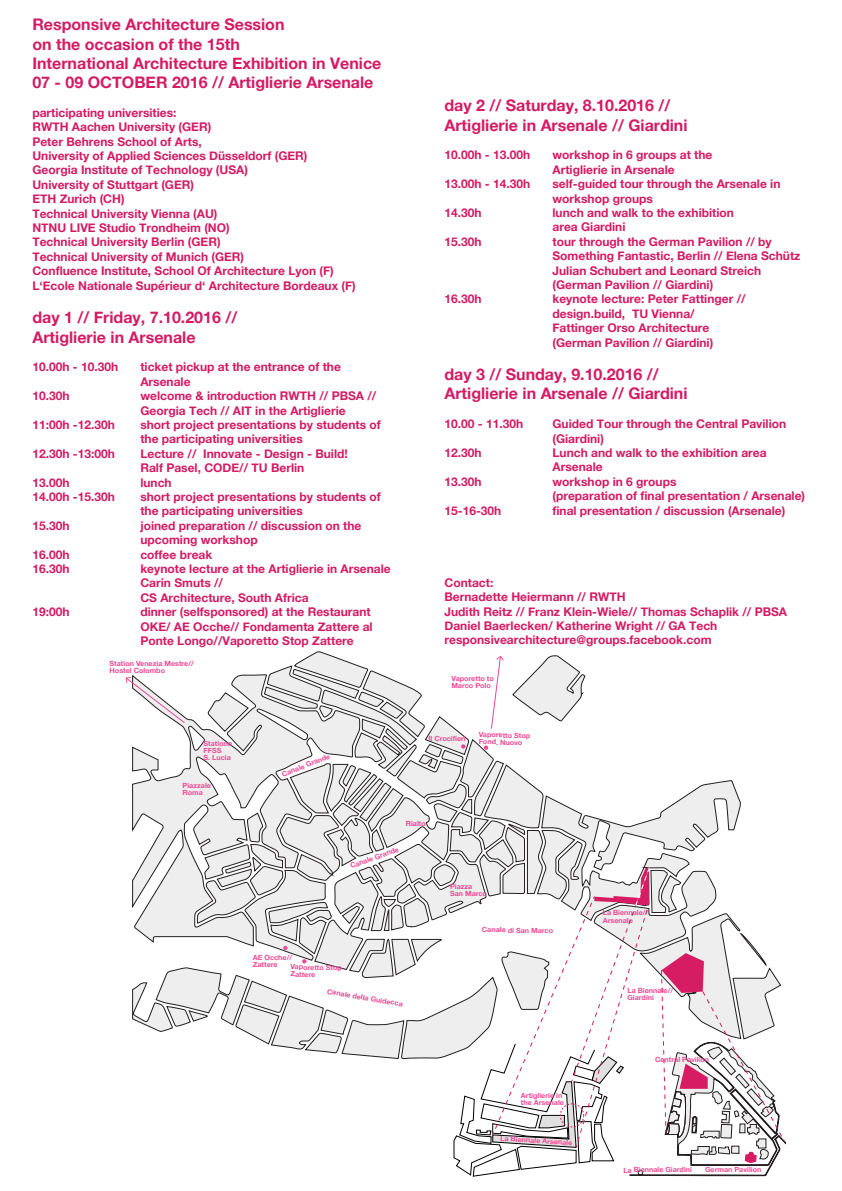
<style>
.page{position:relative;width:842px;height:1191px;background:#fff}
.page>*{position:absolute;margin:0;border:0;box-sizing:border-box;transform-origin:0 0}
.t1{font:700 16px/19.2px "Helvetica Neue";color:#d41b64}
.t2{font:700 12px/14.4px "Helvetica Neue";color:#d41b64}
.t3{font:700 7.1px/7.1px "Helvetica Neue";color:#ee4994}
</style>
<div class="page">
<svg style="left:125px;top:651px;width:661px;height:525px"></svg>
<h1 class="t1" style="left:32px;top:15px;width:350px">Responsive Architecture Session<br>on the occasion of the 15th<br>International Architecture Exhibition in Venice 07 - 09 OCTOBER 2016 // Artiglierie Arsenale</h1>
<p class="t2" style="left:32px;top:106px;width:325px">participating universities:<br>RWTH Aachen University (GER)<br>Peter Behrens School of Arts,<br>University of Applied Sciences Düsseldorf (GER)<br>Georgia Institute of Technology (USA)<br>University of Stuttgart (GER)<br>ETH Zurich (CH)<br>Technical University Vienna (AU)<br>NTNU LIVE Studio Trondheim (NO)<br>Technical University Berlin (GER)<br>Technical University of Munich (GER)<br>Confluence Institute, School Of Architecture Lyon (F)<br>L‘Ecole Nationale Supérieur d‘ Architecture Bordeaux (F)</p>
<h1 class="t1" style="left:32px;top:308px;width:206px">day 1 // Friday, 7.10.2016 //<br>Artiglierie in Arsenale</h1>
<p class="t2" style="left:32px;top:360px;width:87px">10.00h - 10.30h</p>
<p class="t2" style="left:140px;top:360px;width:202px">ticket pickup at the entrance of the<br>Arsenale</p>
<p class="t2" style="left:32px;top:389px;width:39px">10.30h</p>
<p class="t2" style="left:140px;top:389px;width:237px">welcome &amp; introduction RWTH // PBSA //<br>Georgia Tech // AIT in the Artiglierie</p>
<p class="t2" style="left:32px;top:418px;width:84px">11:00h -12.30h</p>
<p class="t2" style="left:140px;top:418px;width:242px">short project presentations by students of the participating universities</p>
<p class="t2" style="left:32px;top:446px;width:84px">12.30h -13:00h</p>
<p class="t2" style="left:140px;top:446px;width:209px">Lecture // Innovate - Design - Build!<br>Ralf Pasel, CODE// TU Berlin</p>
<p class="t2" style="left:32px;top:475px;width:39px">13.00h</p>
<p class="t2" style="left:140px;top:475px;width:33px">lunch</p>
<p class="t2" style="left:32px;top:490px;width:84px">14.00h -15.30h</p>
<p class="t2" style="left:140px;top:490px;width:242px">short project presentations by students of the participating universities</p>
<p class="t2" style="left:32px;top:518px;width:39px">15.30h</p>
<p class="t2" style="left:140px;top:518px;width:223px">joined preparation // discussion on the upcoming workshop</p>
<p class="t2" style="left:32px;top:547px;width:39px">16.00h</p>
<p class="t2" style="left:140px;top:547px;width:73px">coffee break</p>
<p class="t2" style="left:32px;top:562px;width:39px">16.30h</p>
<p class="t2" style="left:140px;top:562px;width:252px">keynote lecture at the Artiglierie in Arsenale<br>Carin Smuts //<br>CS Architecture, South Africa</p>
<p class="t2" style="left:32px;top:605px;width:39px">19:00h</p>
<p class="t2" style="left:140px;top:605px;width:234px">dinner (selfsponsored) at the Restaurant<br>OKE/ AE Ocche// Fondamenta Zattere al<br>Ponte Longo//Vaporetto Stop Zattere</p>
<p class="t3" style="left:110px;top:660px;width:86px">Station Venezia Mestre//<br>Hostel Colombo</p>
<h1 class="t1" style="left:444px;top:96px;width:245px">day 2 // Saturday, 8.10.2016 //<br>Artiglierie in Arsenale // Giardini</h1>
<p class="t2" style="left:444px;top:148px;width:87px">10.00h - 13.00h</p>
<p class="t2" style="left:552px;top:148px;width:162px">workshop in 6 groups at the<br>Artiglierie in Arsenale</p>
<p class="t2" style="left:444px;top:177px;width:87px">13.00h - 14.30h</p>
<p class="t2" style="left:552px;top:177px;width:229px">self-guided tour through the Arsenale in workshop groups</p>
<p class="t2" style="left:444px;top:206px;width:39px">14.30h</p>
<p class="t2" style="left:552px;top:206px;width:183px">lunch and walk to the exhibition area Giardini</p>
<p class="t2" style="left:444px;top:235px;width:39px">15.30h</p>
<p class="t2" style="left:552px;top:235px;width:250px">tour through the German Pavilion // by Something Fantastic, Berlin // Elena Schütz Julian Schubert and Leonard Streich (German Pavilion // Giardini)</p>
<p class="t2" style="left:444px;top:292px;width:39px">16.30h</p>
<p class="t2" style="left:552px;top:292px;width:195px">keynote lecture: Peter Fattinger // design.build, TU Vienna/<br>Fattinger Orso Architecture (German Pavilion // Giardini)</p>
<h1 class="t1" style="left:444px;top:365px;width:245px">day 3 // Sunday, 9.10.2016 //<br>Artiglierie in Arsenale // Giardini</h1>
<p class="t2" style="left:444px;top:417px;width:80px">10.00 - 11.30h</p>
<p class="t2" style="left:552px;top:417px;width:235px">Guided Tour through the Central Pavilion (Giardini)</p>
<p class="t2" style="left:444px;top:446px;width:39px">12.30h</p>
<p class="t2" style="left:552px;top:446px;width:216px">Lunch and walk to the exhibition area<br>Arsenale</p>
<p class="t2" style="left:444px;top:475px;width:39px">13.30h</p>
<p class="t2" style="left:552px;top:475px;width:254px">workshop in 6 groups<br>(preparation of final presentation / Arsenale)</p>
<p class="t2" style="left:444px;top:503px;width:58px">15-16-30h</p>
<p class="t2" style="left:552px;top:503px;width:234px">final presentation / discussion (Arsenale)</p>
<p class="t2" style="left:444px;top:575px;width:344px">Contact:<br>Bernadette Heiermann // RWTH<br>Judith Reitz // Franz Klein-Wiele// Thomas Schaplik // PBSA Daniel Baerlecken/ Katherine Wright // GA Tech responsivearchitecture@groups.facebook.com</p>
<p class="t3" style="left:452px;top:674px;width:44px;rotate:1deg">Vaporetto to<br>Marco Polo</p>
<p class="t3" style="left:204px;top:740px;width:30px">Statione<br>FFSS<br>S. Lucia</p>
<p class="t3" style="left:183px;top:782px;width:30px">Piazzale<br>Roma</p>
<p class="t3" style="left:281px;top:771px;width:53px;rotate:-21deg">Canale Grande</p>
<p class="t3" style="left:428px;top:734px;width:39px;rotate:1deg">Il Crocifieri</p>
<p class="t3" style="left:479px;top:731px;width:53px;rotate:1deg">Vaporetto Stop<br>Fond. Nuovo</p>
<p class="t3" style="left:406px;top:820px;width:22px">Rialto</p>
<p class="t3" style="left:349px;top:863px;width:53px;rotate:-20deg">Canale Grande</p>
<p class="t3" style="left:253px;top:954px;width:41px">AE Ocche//<br>Zattere</p>
<p class="t3" style="left:291px;top:963px;width:53px;rotate:1deg">Vaporetto Stop<br>Zattere</p>
<p class="t3" style="left:328px;top:987px;width:78px;rotate:10deg">Canale della Guidecca</p>
<p class="t3" style="left:450px;top:883px;width:38px">Piazza<br>San Marco</p>
<p class="t3" style="left:482px;top:926px;width:73px;rotate:1deg">Canale di San Marco</p>
<p class="t3" style="left:521px;top:1091px;width:45px">Artiglierie in the Arsenale</p>
<p class="t3" style="left:500px;top:1134px;width:74px;rotate:4deg">La Biennale Arsenale</p>
<p class="t3" style="left:603px;top:909px;width:47px">La Biennale//<br>Arsenale</p>
<p class="t3" style="left:627px;top:987px;width:47px">La Biennale//<br>Giardini</p>
<p class="t3" style="left:655px;top:1056px;width:56px">Central Pavilion</p>
<p class="t3" style="left:623px;top:1166px;width:70px">La Biennale Giardini</p>
<p class="t3" style="left:705px;top:1166px;width:58px">German Pavilion</p>
</div>
